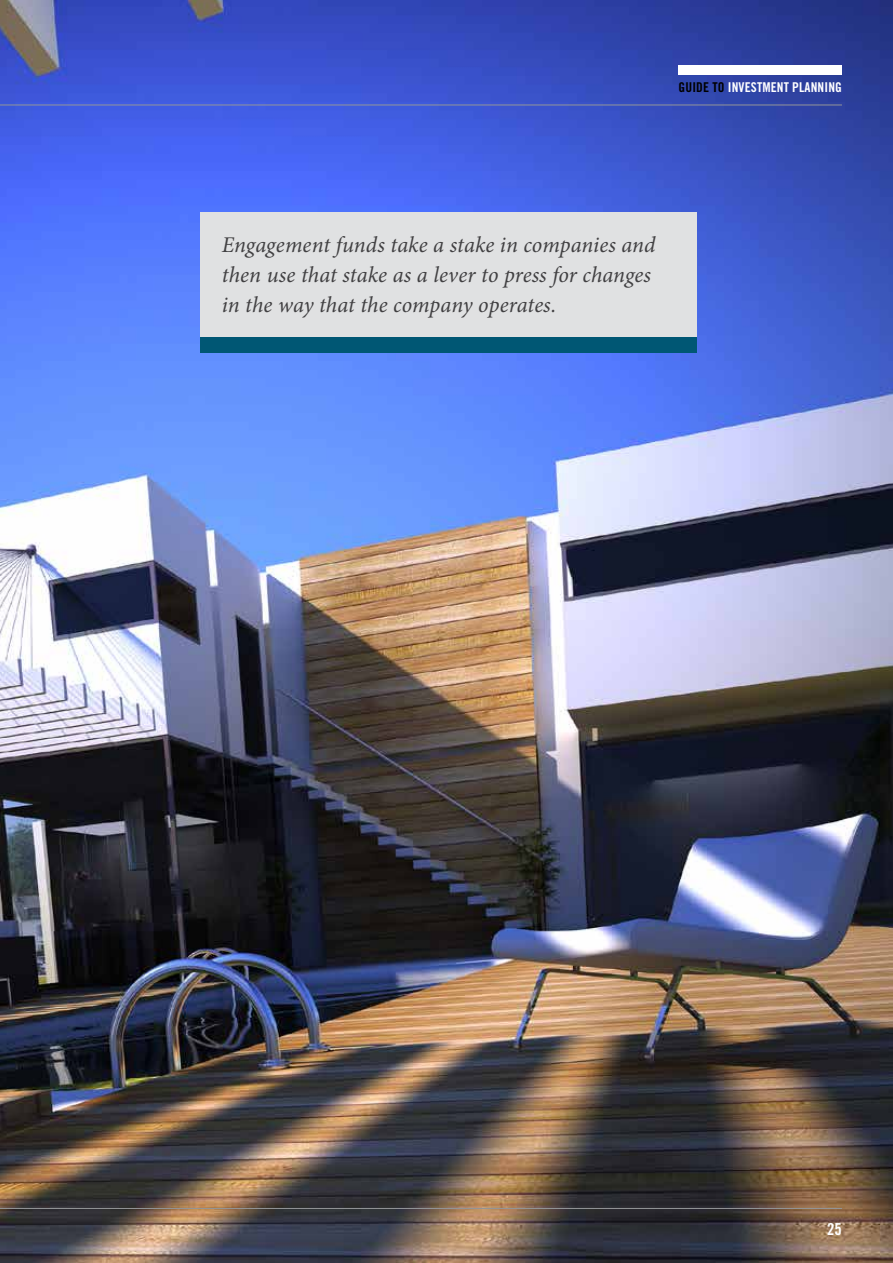
<style>
.page{position:relative;width:893px;height:1263px;background:#fff}
.page>*{position:absolute;margin:0;border:0;box-sizing:border-box;transform-origin:0 0}
.t1{font:italic 22.5px/30px "Minion Pro";color:#414042}
.t2{font:16.5px "Trade Gothic Bold Cond Twenty";color:#fff}
.t3{font:13.5px "Trade Gothic Bold Cond Twenty";letter-spacing:.01em;color:#fff}
.s1{color:#000}
</style>
<div class="page">
<img style="left:0;top:0;width:893px;height:1263px">
<hr style="left:0;top:1208px;width:842px;height:1px;background:#939598">
<hr style="left:0;top:105px;width:842px;height:1px;background:#939598">
<div style="left:678px;top:66px;width:164px;height:9px;background:#fff"></div>
<div style="left:200px;top:213px;width:497px;height:129px;background:#e0e1e2"></div>
<div style="left:200px;top:338px;width:497px;height:15px;background:#005774"></div>
<p class="t3" style="left:679px;top:79px;width:165px"><span class="s1">GUIDE TO</span> INVESTMENT PLANNING</p>
<p class="t1" style="left:222px;top:230px;width:435px">Engagement funds take a stake in companies and then use that stake as a lever to press for changes in the way that the company operates.</p>
<p class="t2" style="left:827px;top:1219px;width:16px">25</p>
</div>
